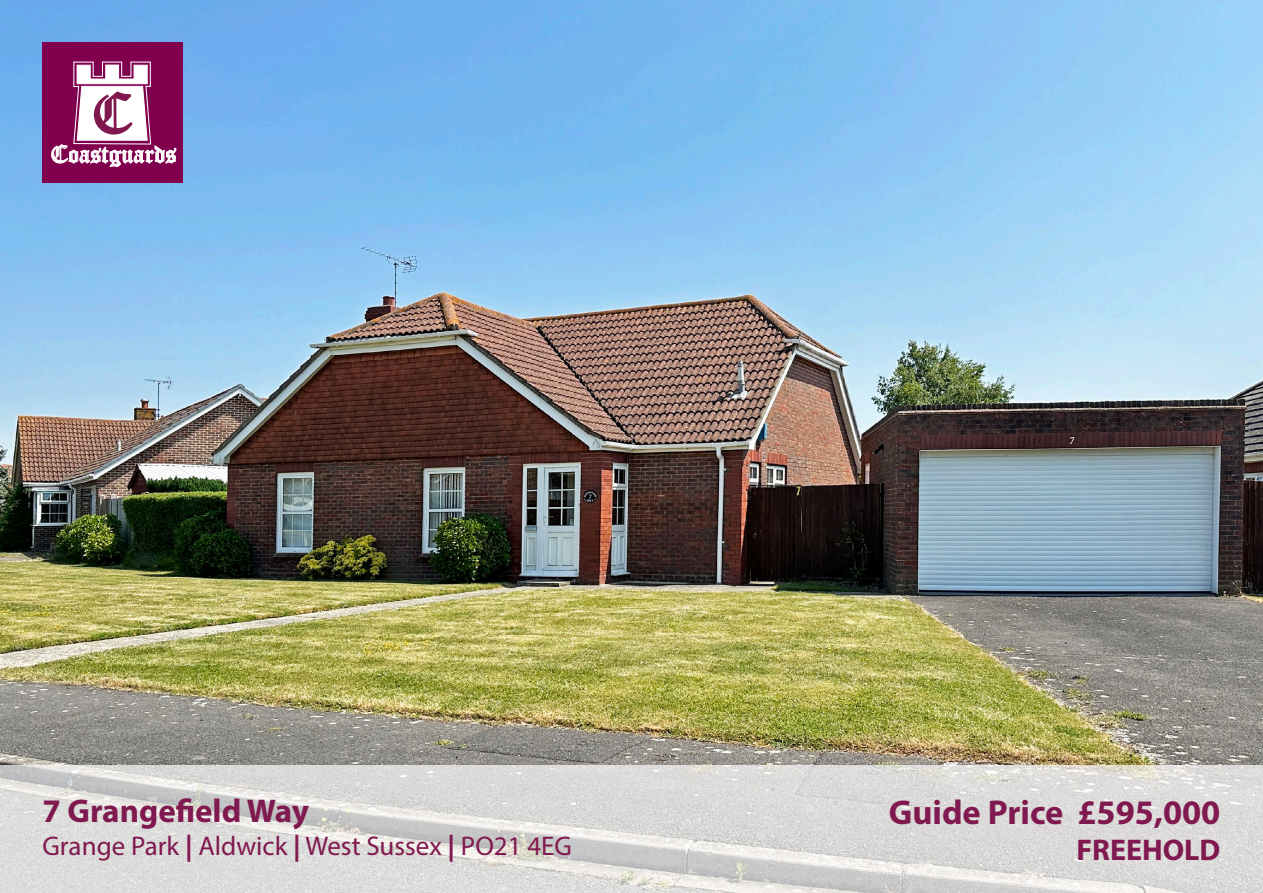
<style>
.page{position:relative;width:1263px;height:893px;background:#fff}
.page>*{position:absolute;margin:0;border:0;box-sizing:border-box;transform-origin:0 0}
.t1{font:57.3px "Old English Text";color:#80184f}
.t2{font:700 34.5px "Myriad Pro";color:#80194f}
.t3{font:700 33px "Myriad Pro";color:#80194f}
.t4{font:700 30px "Myriad Pro";color:#80194f}
.t5{font:27px "Myriad Pro";color:#80194f}
.t6{font:25.05px "Old English Text";color:#fff}
.s1{font-weight:700}
</style>
<div class="page">
<img style="left:0;top:0;width:1263px;height:765px">
<div style="left:43px;top:43px;width:140px;height:140px;background:#81004d"></div>
<svg style="left:51px;top:61px;width:126px;height:106px"></svg>
<svg style="left:0;top:765px;width:1263px;height:128px;background:#dbdad8"></svg>
<h1 class="t1" style="left:91px;top:76px;width:43px">C</h1>
<p class="t6" style="left:50px;top:138px;width:128px">Coastguards</p>
<p class="t3" style="left:43px;top:790px;width:268px">7 Grangefield Way</p>
<p class="t5" style="left:43px;top:829px;width:531px">Grange Park <span class="s1">|</span> Aldwick <span class="s1">|</span> West Sussex <span class="s1">|</span> PO21 4EG</p>
<p class="t2" style="left:889px;top:789px;width:333px">Guide Price £595,000</p>
<p class="t4" style="left:1076px;top:830px;width:146px">FREEHOLD</p>
</div>
